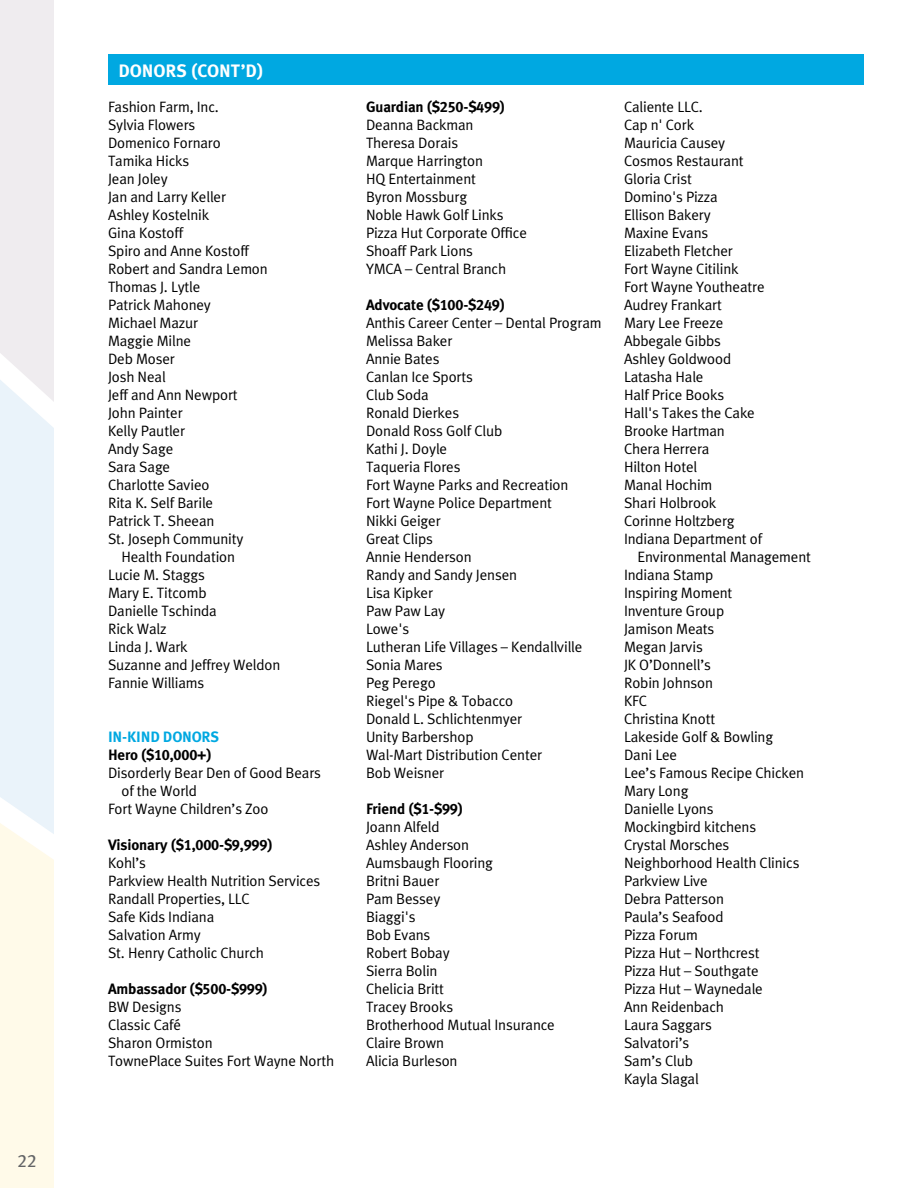
<style>
.page{position:relative;width:918px;height:1188px;background:#fff}
.page>*{position:absolute;margin:0;border:0;box-sizing:border-box;transform-origin:0 0}
.t1{font:700 18px "Meta Plus";color:#fff}
.t2{font:18px "Meta Plus Book Caps";color:#636466}
.t3{font:15px/18px "Meta Plus Normal";letter-spacing:-.01em;color:#000}
.t4{font:15px "Meta Plus Bold Caps";letter-spacing:-.01em;color:#000}
.t5{font:700 15px "Meta Plus";letter-spacing:-.01em;color:#00a8e1}
.s1{font-family:"Meta Plus";font-weight:700}
</style>
<div class="page">
<svg style="left:0;top:0;width:54px;height:1188px;background:#f2f3f1"></svg>
<div style="left:108px;top:54px;width:756px;height:30px;background:#00a8e1"></div>
<p class="t2" style="left:17px;top:1150px;width:21px">22</p>
<p class="t1" style="left:118px;top:60px;width:146px">DONORS (CONT’D)</p>
<p class="t3" style="left:108px;top:98px;width:112px">Fashion Farm, Inc.</p>
<p class="t3" style="left:108px;top:116px;width:89px">Sylvia Flowers</p>
<p class="t3" style="left:108px;top:134px;width:114px">Domenico Fornaro</p>
<p class="t3" style="left:108px;top:152px;width:83px">Tamika Hicks</p>
<p class="t3" style="left:108px;top:170px;width:61px">Jean Joley</p>
<p class="t3" style="left:108px;top:188px;width:120px">Jan and Larry Keller</p>
<p class="t3" style="left:108px;top:206px;width:103px">Ashley Kostelnik</p>
<p class="t3" style="left:108px;top:224px;width:77px">Gina Kostoff</p>
<p class="t3" style="left:108px;top:242px;width:143px">Spiro and Anne Kostoff</p>
<p class="t3" style="left:108px;top:260px;width:161px">Robert and Sandra Lemon</p>
<p class="t3" style="left:108px;top:278px;width:94px">Thomas J. Lytle</p>
<p class="t3" style="left:108px;top:296px;width:104px">Patrick Mahoney</p>
<p class="t3" style="left:108px;top:314px;width:92px">Michael Mazur</p>
<p class="t3" style="left:108px;top:332px;width:85px">Maggie Milne</p>
<p class="t3" style="left:108px;top:350px;width:68px">Deb Moser</p>
<p class="t3" style="left:108px;top:368px;width:59px">Josh Neal</p>
<p class="t3" style="left:108px;top:386px;width:131px">Jeff and Ann Newport</p>
<p class="t3" style="left:108px;top:404px;width:76px">John Painter</p>
<p class="t3" style="left:108px;top:422px;width:79px">Kelly Pautler</p>
<p class="t3" style="left:108px;top:440px;width:67px">Andy Sage</p>
<p class="t3" style="left:108px;top:458px;width:64px">Sara Sage</p>
<p class="t3" style="left:108px;top:476px;width:103px">Charlotte Savieo</p>
<p class="t3" style="left:108px;top:494px;width:107px">Rita K. Self Barile</p>
<p class="t3" style="left:108px;top:512px;width:108px">Patrick T. Sheean</p>
<p class="t3" style="left:108px;top:530px;width:137px">St. Joseph Community</p>
<p class="t3" style="left:122px;top:548px;width:115px">Health Foundation</p>
<p class="t3" style="left:108px;top:566px;width:98px">Lucie M. Staggs</p>
<p class="t3" style="left:108px;top:584px;width:100px">Mary E. Titcomb</p>
<p class="t3" style="left:108px;top:602px;width:110px">Danielle Tschinda</p>
<p class="t3" style="left:108px;top:620px;width:60px">Rick Walz</p>
<p class="t3" style="left:108px;top:638px;width:81px">Linda J. Wark</p>
<p class="t3" style="left:108px;top:656px;width:174px">Suzanne and Jeffrey Weldon</p>
<p class="t3" style="left:108px;top:674px;width:98px">Fannie Williams</p>
<p class="t5" style="left:108px;top:728px;width:113px">IN-KIND DONORS</p>
<p class="t4" style="left:108px;top:746px;width:105px"><span class="s1">Hero</span> ($10,000+)</p>
<p class="t3" style="left:108px;top:764px;width:215px">Disorderly Bear Den of Good Bears</p>
<p class="t3" style="left:122px;top:782px;width:77px">of the World</p>
<p class="t3" style="left:108px;top:800px;width:162px">Fort Wayne Children’s Zoo</p>
<p class="t4" style="left:108px;top:836px;width:166px"><span class="s1">Visionary</span> ($1,000-$9,999)</p>
<p class="t3" style="left:108px;top:854px;width:214px">Kohl’s<br>Parkview Health Nutrition Services<br>Randall Properties, LLC<br>Safe Kids Indiana<br>Salvation Army<br>St. Henry Catholic Church</p>
<p class="t4" style="left:108px;top:980px;width:161px"><span class="s1">Ambassador</span> ($500-$999)</p>
<p class="t3" style="left:108px;top:998px;width:228px">BW Designs<br>Classic Café<br>Sharon Ormiston<br>TownePlace Suites Fort Wayne North</p>
<p class="t4" style="left:366px;top:98px;width:141px"><span class="s1">Guardian</span> ($250-$499)</p>
<p class="t3" style="left:366px;top:116px;width:162px">Deanna Backman<br>Theresa Dorais<br>Marque Harrington<br>HQ Entertainment<br>Byron Mossburg<br>Noble Hawk Golf Links<br>Pizza Hut Corporate Office<br>Shoaff Park Lions<br>YMCA – Central Branch</p>
<p class="t4" style="left:366px;top:296px;width:140px"><span class="s1">Advocate</span> ($100-$249)</p>
<p class="t3" style="left:366px;top:314px;width:237px">Anthis Career Center – Dental Program<br>Melissa Baker<br>Annie Bates<br>Canlan Ice Sports<br>Club Soda<br>Ronald Dierkes<br>Donald Ross Golf Club<br>Kathi J. Doyle<br>Taqueria Flores<br>Fort Wayne Parks and Recreation<br>Fort Wayne Police Department<br>Nikki Geiger<br>Great Clips<br>Annie Henderson<br>Randy and Sandy Jensen<br>Lisa Kipker<br>Paw Paw Lay<br>Lowe's<br>Lutheran Life Villages – Kendallville<br>Sonia Mares<br>Peg Perego<br>Riegel's Pipe &amp; Tobacco<br>Donald L. Schlichtenmyer<br>Unity Barbershop<br>Wal-Mart Distribution Center<br>Bob Weisner</p>
<p class="t4" style="left:366px;top:800px;width:98px"><span class="s1">Friend</span> ($1-$99)</p>
<p class="t3" style="left:366px;top:818px;width:190px">Joann Alfeld<br>Ashley Anderson<br>Aumsbaugh Flooring<br>Britni Bauer<br>Pam Bessey<br>Biaggi's<br>Bob Evans<br>Robert Bobay<br>Sierra Bolin<br>Chelicia Britt<br>Tracey Brooks<br>Brotherhood Mutual Insurance<br>Claire Brown<br>Alicia Burleson</p>
<p class="t3" style="left:624px;top:98px;width:80px">Caliente LLC.</p>
<p class="t3" style="left:624px;top:116px;width:72px">Cap n' Cork</p>
<p class="t3" style="left:624px;top:134px;width:103px">Mauricia Causey</p>
<p class="t3" style="left:624px;top:152px;width:121px">Cosmos Restaurant</p>
<p class="t3" style="left:624px;top:170px;width:69px">Gloria Crist</p>
<p class="t3" style="left:624px;top:188px;width:95px">Domino's Pizza</p>
<p class="t3" style="left:624px;top:206px;width:88px">Ellison Bakery</p>
<p class="t3" style="left:624px;top:224px;width:86px">Maxine Evans</p>
<p class="t3" style="left:624px;top:242px;width:110px">Elizabeth Fletcher</p>
<p class="t3" style="left:624px;top:260px;width:116px">Fort Wayne Citilink</p>
<p class="t3" style="left:624px;top:278px;width:142px">Fort Wayne Youtheatre</p>
<p class="t3" style="left:624px;top:296px;width:100px">Audrey Frankart</p>
<p class="t3" style="left:624px;top:314px;width:101px">Mary Lee Freeze</p>
<p class="t3" style="left:624px;top:332px;width:98px">Abbegale Gibbs</p>
<p class="t3" style="left:624px;top:350px;width:109px">Ashley Goldwood</p>
<p class="t3" style="left:624px;top:368px;width:81px">Latasha Hale</p>
<p class="t3" style="left:624px;top:386px;width:102px">Half Price Books</p>
<p class="t3" style="left:624px;top:404px;width:132px">Hall's Takes the Cake</p>
<p class="t3" style="left:624px;top:422px;width:102px">Brooke Hartman</p>
<p class="t3" style="left:624px;top:440px;width:87px">Chera Herrera</p>
<p class="t3" style="left:624px;top:458px;width:75px">Hilton Hotel</p>
<p class="t3" style="left:624px;top:476px;width:90px">Manal Hochim</p>
<p class="t3" style="left:624px;top:494px;width:94px">Shari Holbrook</p>
<p class="t3" style="left:624px;top:512px;width:112px">Corinne Holtzberg</p>
<p class="t3" style="left:624px;top:530px;width:140px">Indiana Department of</p>
<p class="t3" style="left:638px;top:548px;width:175px">Environmental Management</p>
<p class="t3" style="left:624px;top:566px;width:91px">Indiana Stamp</p>
<p class="t3" style="left:624px;top:584px;width:110px">Inspiring Moment</p>
<p class="t3" style="left:624px;top:602px;width:102px">Inventure Group</p>
<p class="t3" style="left:624px;top:620px;width:92px">Jamison Meats</p>
<p class="t3" style="left:624px;top:638px;width:80px">Megan Jarvis</p>
<p class="t3" style="left:624px;top:656px;width:88px">JK O’Donnell’s</p>
<p class="t3" style="left:624px;top:674px;width:91px">Robin Johnson</p>
<p class="t3" style="left:624px;top:692px;width:24px">KFC</p>
<p class="t3" style="left:624px;top:710px;width:93px">Christina Knott</p>
<p class="t3" style="left:624px;top:728px;width:151px">Lakeside Golf &amp; Bowling</p>
<p class="t3" style="left:624px;top:746px;width:55px">Dani Lee</p>
<p class="t3" style="left:624px;top:764px;width:182px">Lee’s Famous Recipe Chicken</p>
<p class="t3" style="left:624px;top:782px;width:66px">Mary Long</p>
<p class="t3" style="left:624px;top:800px;width:91px">Danielle Lyons</p>
<p class="t3" style="left:624px;top:818px;width:134px">Mockingbird kitchens</p>
<p class="t3" style="left:624px;top:836px;width:107px">Crystal Morsches</p>
<p class="t3" style="left:624px;top:854px;width:177px">Neighborhood Health Clinics</p>
<p class="t3" style="left:624px;top:872px;width:85px">Parkview Live</p>
<p class="t3" style="left:624px;top:890px;width:101px">Debra Patterson</p>
<p class="t3" style="left:624px;top:908px;width:101px">Paula’s Seafood</p>
<p class="t3" style="left:624px;top:926px;width:76px">Pizza Forum</p>
<p class="t3" style="left:624px;top:944px;width:137px">Pizza Hut – Northcrest</p>
<p class="t3" style="left:624px;top:962px;width:136px">Pizza Hut – Southgate</p>
<p class="t3" style="left:624px;top:980px;width:140px">Pizza Hut – Waynedale</p>
<p class="t3" style="left:624px;top:998px;width:101px">Ann Reidenbach</p>
<p class="t3" style="left:624px;top:1016px;width:89px">Laura Saggars</p>
<p class="t3" style="left:624px;top:1034px;width:67px">Salvatori’s</p>
<p class="t3" style="left:624px;top:1052px;width:70px">Sam’s Club</p>
<p class="t3" style="left:624px;top:1070px;width:76px">Kayla Slagal</p>
</div>
